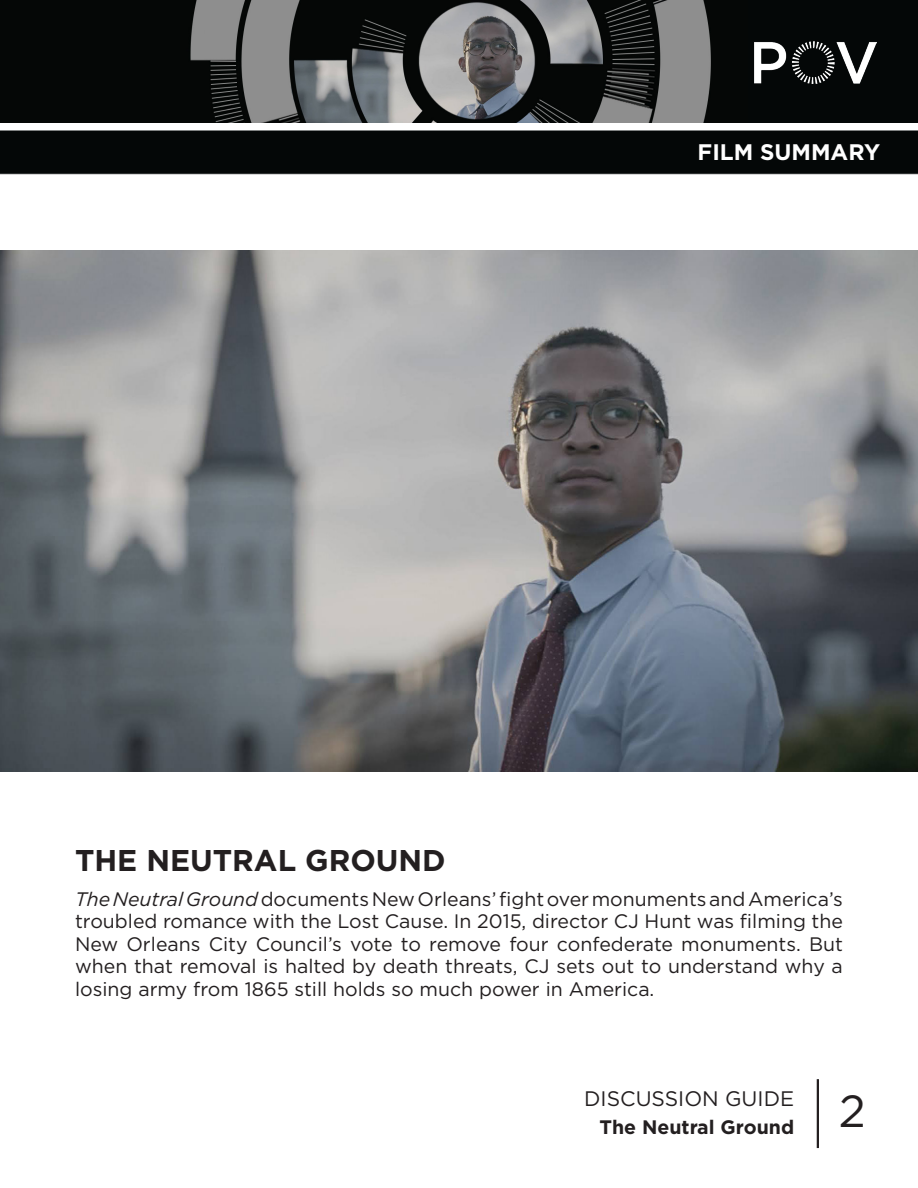
<style>
.page{position:relative;width:918px;height:1188px;background:#fff}
.page>*{position:absolute;margin:0;border:0;box-sizing:border-box;transform-origin:0 0}
.t1{font:45px "Gotham";color:#231f20}
.t2{font:700 30px "Gotham";color:#231f20}
.t3{font:700 22.5px "Gotham";color:#fff}
.t4{font:21px "Gotham";color:#231f20}
.t5{font:19.5px/22.5px "Gotham";color:#231f20;text-align:justify}
.t6{font:700 19.5px "Gotham";color:#231f20}
.s1{font-style:italic}
</style>
<div class="page">
<img style="left:0;top:122px;width:918px;height:53px">
<div style="left:734px;top:0;width:184px;height:122px;background:#040707"></div>
<hr style="left:817px;top:1079px;width:2px;height:69px;background:#231f20">
<img style="left:0;top:0;width:734px;height:122px">
<img style="left:755px;top:42px;width:121px;height:42px">
<img style="left:0;top:250px;width:918px;height:521px">
<p class="t3" style="left:698px;top:137px;width:184px">FILM SUMMARY</p>
<p class="t2" style="left:75px;top:841px;width:372px">THE NEUTRAL GROUND</p>
<p class="t5" style="left:75px;top:887px;width:770px"><span class="s1">The Neutral Ground</span> documents New Orleans’ fight over monuments and America’s troubled romance with the Lost Cause. In 2015, director CJ Hunt was filming the New Orleans City Council’s vote to remove four confederate monuments. But when that removal is halted by death threats, CJ sets out to understand why a losing army from 1865 still holds so much power in America.</p>
<p class="t4" style="left:584px;top:1085px;width:211px">DISCUSSION GUIDE</p>
<p class="t6" style="left:600px;top:1114px;width:196px">The Neutral Ground</p>
<p class="t1" style="left:839px;top:1082px;width:28px">2</p>
</div>
